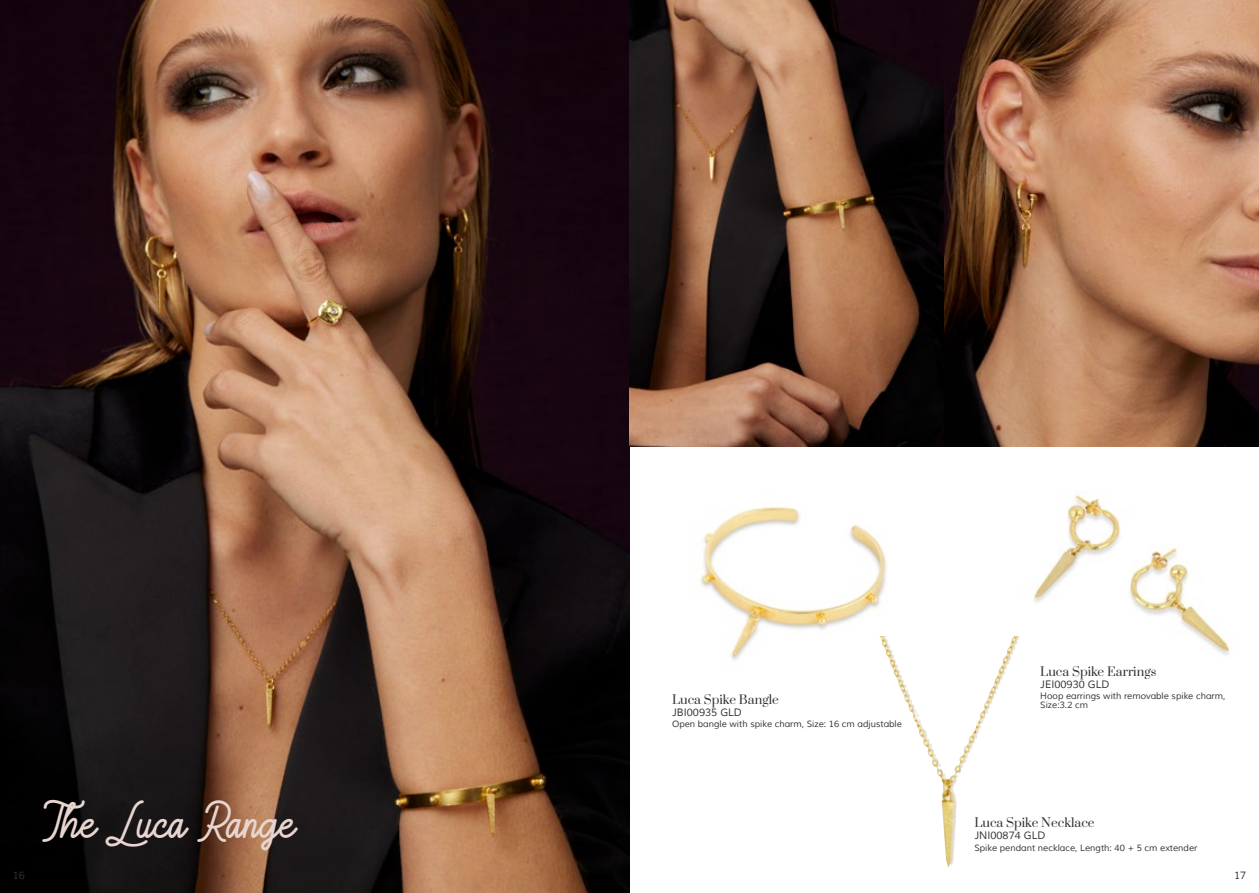
<style>
.page{position:relative;width:1259px;height:893px;background:#fff}
.page>*{position:absolute;margin:0;border:0;box-sizing:border-box;transform-origin:0 0}
.t1{font:100 36px "Majestic Romance";color:#e8d5d0}
.t2{font:12px "Prata";color:#35322f}
.t3{font:10.5px "Muli";color:#35322f}
.t4{font:9px/9px "Muli";color:#35322f}
</style>
<div class="page">
<img style="left:0;top:0;width:629px;height:893px">
<img style="left:629px;top:0;width:630px;height:446px">
<img style="left:701px;top:506px;width:208px;height:188px">
<img style="left:1016px;top:492px;width:214px;height:163px">
<img style="left:931px;top:636px;width:85px;height:143px">
<h1 class="t1" style="left:43px;top:791px;width:255px">The Luca Range</h1>
<h2 class="t2" style="left:672px;top:689px;width:108px">Luca Spike Bangle</h2>
<p class="t3" style="left:672px;top:706px;width:71px">JBI00935 GLD</p>
<p class="t4" style="left:672px;top:720px;width:231px">Open bangle with spike charm, Size: 16 cm adjustable</p>
<h2 class="t2" style="left:1040px;top:661px;width:118px">Luca Spike Earrings</h2>
<p class="t3" style="left:1040px;top:677px;width:71px">JEI00930 GLD</p>
<p class="t4" style="left:1040px;top:692px;width:187px">Hoop earrings with removable spike charm,<br>Size:3.2 cm</p>
<h2 class="t2" style="left:974px;top:813px;width:122px">Luca Spike Necklace</h2>
<p class="t3" style="left:974px;top:829px;width:73px">JNI00874 GLD</p>
<p class="t4" style="left:974px;top:843px;width:225px">Spike pendant necklace, Length: 40 + 5 cm extender</p>
<p class="t3" style="left:13px;top:869px;width:14px">16</p>
<p class="t3" style="left:1234px;top:869px;width:14px">17</p>
</div>
